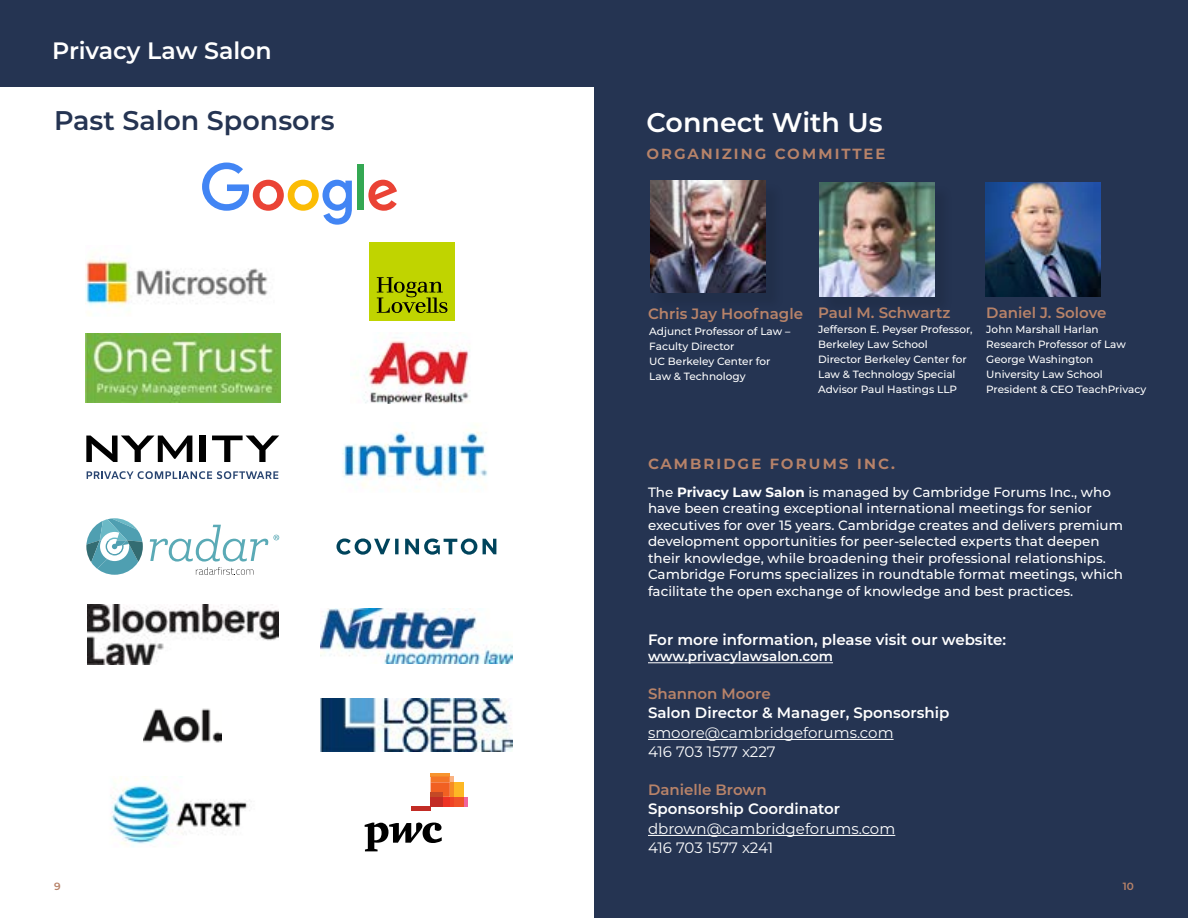
<style>
.page{position:relative;width:1188px;height:918px;background:#fff}
.page>*{position:absolute;margin:0;border:0;box-sizing:border-box;transform-origin:0 0}
.t1{font:600 27px "Montserrat";color:#253452}
.t2{font:600 27px "Montserrat";letter-spacing:-.005em;color:#fff}
.t3{font:600 23.7px "Montserrat";color:#fff}
.t4{font:600 18px "Montserrat";letter-spacing:.09em;color:#b88369}
.t5{font:600 15px "Montserrat";color:#fff}
.t6{font:15px/19.5px "Montserrat";color:#fff}
.t7{font:600 15px "Montserrat";color:#b88369}
.t8{font:500 13.5px/16.5px "Montserrat";color:#fff}
.t9{font:600 13.5px "Montserrat";letter-spacing:-.005em;color:#fff}
.t10{font:500 10.5px/15px "Montserrat";color:#fff}
.t11{font:600 10.5px "Montserrat";color:#b88369}
.s1{font-weight:700}
</style>
<div class="page">
<div style="left:594px;top:0;width:594px;height:918px;background:#253452"></div>
<div style="left:0;top:0;width:621px;height:86px;background:#253452"></div>
<hr style="left:648px;top:662px;width:185px;height:1px;background:#fff">
<hr style="left:648px;top:739px;width:246px;height:1px;background:#fff">
<hr style="left:648px;top:835px;width:247px;height:1px;background:#fff">
<div style="left:653px;top:183px;width:132px;height:129px;background:#23314d"></div>
<img style="left:650px;top:180px;width:116px;height:113px">
<div style="left:822px;top:185px;width:132px;height:130px;background:#22314d"></div>
<img style="left:819px;top:182px;width:115px;height:115px">
<img style="left:986px;top:182px;width:115px;height:115px">
<svg style="left:86px;top:436px;width:106px;height:26px"></svg>
<div style="left:200px;top:436px;width:6px;height:26px;background:#000"></div>
<svg style="left:212px;top:436px;width:67px;height:26px"></svg>
<svg style="left:87px;top:471px;width:191px;height:8px"></svg>
<img style="left:342px;top:425px;width:146px;height:63px">
<svg style="left:86px;top:518px;width:57px;height:57px"></svg>
<svg style="left:150px;top:525px;width:129px;height:50px"></svg>
<img style="left:364px;top:337px;width:106px;height:66px">
<img style="left:85px;top:255px;width:183px;height:60px">
<svg style="left:202px;top:163px;width:150px;height:62px"></svg>
<div style="left:357px;top:164px;width:7px;height:46px;background:#34a853"></div>
<svg style="left:368px;top:180px;width:29px;height:31px"></svg>
<svg style="left:483px;top:539px;width:13px;height:15px"></svg>
<svg style="left:336px;top:538px;width:63px;height:17px"></svg>
<svg style="left:405px;top:539px;width:72px;height:16px"></svg>
<img style="left:87px;top:605px;width:191px;height:59px">
<img style="left:321px;top:608px;width:191px;height:55px">
<img style="left:144px;top:708px;width:78px;height:35px">
<img style="left:320px;top:698px;width:193px;height:53px">
<img style="left:110px;top:777px;width:138px;height:70px">
<svg style="left:365px;top:823px;width:77px;height:28px"></svg>
<div style="left:463px;top:797px;width:5px;height:10px;background:#f0649d"></div>
<hr style="left:431px;top:773px;width:19px;height:3px;background:#f7942f">
<div style="left:454px;top:782px;width:9px;height:15px;background:#fdb824"></div>
<div style="left:454px;top:797px;width:9px;height:10px;background:#f05329"></div>
<hr style="left:450px;top:797px;width:4px;height:10px;background:#ef4425">
<svg style="left:431px;top:776px;width:23px;height:21px"></svg>
<div style="left:443px;top:797px;width:7px;height:10px;background:#ee3324"></div>
<div style="left:431px;top:792px;width:12px;height:5px;background:#c44926"></div>
<div style="left:431px;top:797px;width:12px;height:10px;background:#c32c25"></div>
<hr style="left:411px;top:807px;width:20px;height:4px;background:#c22c25">
<img style="left:85px;top:333px;width:195px;height:70px">
<div style="left:369px;top:242px;width:86px;height:78px;background:#c0d400"></div>
<svg style="left:377px;top:277px;width:70px;height:36px"></svg>
<h2 class="t3" style="left:52px;top:34px;width:221px">Privacy Law Salon</h2>
<h1 class="t1" style="left:54px;top:101px;width:282px">Past Salon Sponsors</h1>
<p class="t11" style="left:54px;top:879px;width:8px">9</p>
<h1 class="t2" style="left:647px;top:103px;width:238px">Connect With Us</h1>
<h3 class="t4" style="left:647px;top:139px;width:241px">organizing committee</h3>
<p class="t7" style="left:648px;top:303px;width:157px">Chris Jay Hoofnagle</p>
<p class="t10" style="left:649px;top:323px;width:143px">Adjunct Professor of Law –<br>Faculty Director<br>UC Berkeley Center for<br>Law &amp; Technology</p>
<p class="t7" style="left:818px;top:302px;width:134px">Paul M. Schwartz</p>
<p class="t10" style="left:818px;top:321px;width:156px">Jefferson E. Peyser Professor,<br>Berkeley Law School<br>Director Berkeley Center for<br>Law &amp; Technology Special<br>Advisor Paul Hastings LLP</p>
<p class="t7" style="left:986px;top:302px;width:122px">Daniel J. Solove</p>
<p class="t10" style="left:986px;top:321px;width:161px">John Marshall Harlan<br>Research Professor of Law<br>George Washington<br>University Law School<br>President &amp; CEO TeachPrivacy</p>
<h3 class="t4" style="left:648px;top:450px;width:249px">cambridge forums inc.</h3>
<p class="t8" style="left:648px;top:483px;width:477px">The <span class="s1">Privacy Law Salon</span> is managed by Cambridge Forums Inc., who have been creating exceptional international meetings for senior executives for over 15 years. Cambridge creates and delivers premium development opportunities for peer-selected experts that deepen their knowledge, while broadening their professional relationships.<br>Cambridge Forums specializes in roundtable format meetings, which facilitate the open exchange of knowledge and best practices.</p>
<p class="t5" style="left:648px;top:629px;width:360px">For more information, please visit our website:</p>
<p class="t9" style="left:648px;top:647px;width:187px">www.privacylawsalon.com</p>
<p class="t7" style="left:648px;top:683px;width:124px">Shannon Moore</p>
<p class="t5" style="left:648px;top:702px;width:303px">Salon Director &amp; Manager, Sponsorship</p>
<p class="t6" style="left:648px;top:722px;width:247px">smoore@cambridgeforums.com<br>416 703 1577 x227</p>
<p class="t7" style="left:648px;top:779px;width:120px">Danielle Brown</p>
<p class="t5" style="left:648px;top:798px;width:194px">Sponsorship Coordinator</p>
<p class="t6" style="left:648px;top:818px;width:249px">dbrown@cambridgeforums.com<br>416 703 1577 x241</p>
<p class="t11" style="left:1123px;top:879px;width:13px">10</p>
</div>
